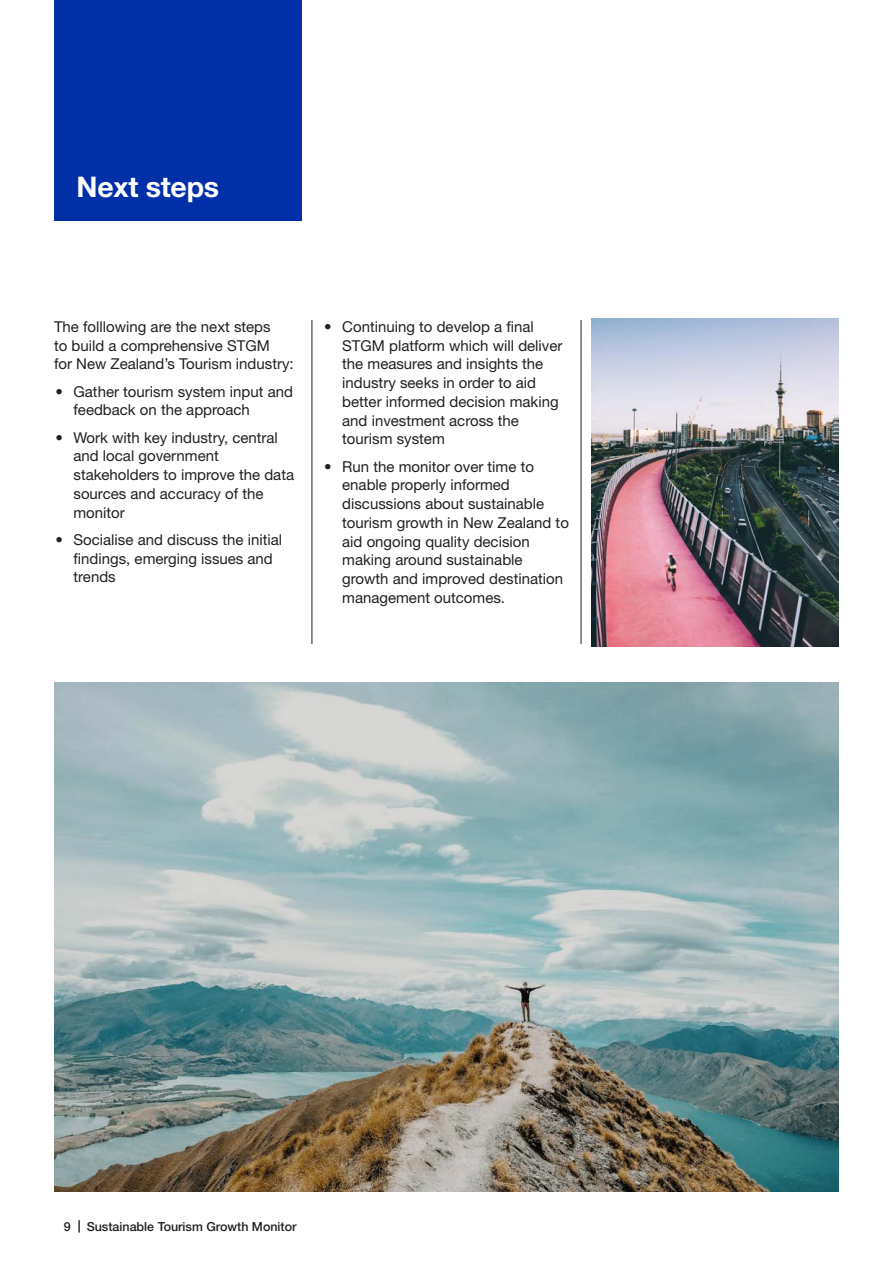
<style>
.page{position:relative;width:893px;height:1263px;background:#fff}
.page>*{position:absolute;margin:0;border:0;box-sizing:border-box;transform-origin:0 0}
.t1{font:700 28.5px "Helvetica Neue";letter-spacing:-.01em;color:#fff}
.t2{font:15px/18.8px "Helvetica Neue";color:#231f20}
.t3{font:500 12.45px "Helvetica Neue";color:#231f20}
</style>
<div class="page">
<img style="left:54px;top:682px;width:785px;height:509px">
<svg style="left:78px;top:1220px;width:2px;height:12px"></svg>
<div style="left:54px;top:0;width:248px;height:221px;background:#002fa7"></div>
<hr style="left:312px;top:320px;width:1px;height:324px;background:#231f20">
<hr style="left:581px;top:320px;width:1px;height:324px;background:#231f20">
<img style="left:591px;top:319px;width:248px;height:327px">
<h1 class="t1" style="left:77px;top:169px;width:144px">Next steps</h1>
<p class="t2" style="left:54px;top:317px;width:241px">The folllowing are the next steps<br>to build a comprehensive STGM<br>for New Zealand’s Tourism industry:</p>
<p class="t2" style="left:74px;top:382px;width:221px;text-indent:-18px">• Gather tourism system input and feedback on the approach</p>
<p class="t2" style="left:74px;top:428px;width:222px;text-indent:-18px">• Work with key industry, central and local government stakeholders to improve the data sources and accuracy of the monitor</p>
<p class="t2" style="left:74px;top:530px;width:210px;text-indent:-18px">• Socialise and discuss the initial findings, emerging issues and trends</p>
<p class="t2" style="left:342px;top:317px;width:222px;text-indent:-18px">• Continuing to develop a final<br>STGM platform which will deliver the measures and insights the industry seeks in order to aid better informed decision making and investment across the tourism system</p>
<p class="t2" style="left:342px;top:457px;width:228px;text-indent:-18px">• Run the monitor over time to enable properly informed discussions about sustainable tourism growth in New Zealand to aid ongoing quality decision making around sustainable growth and improved destination management outcomes.</p>
<p class="t3" style="left:64px;top:1219px;width:8px">9</p>
<p class="t3" style="left:87px;top:1219px;width:211px">Sustainable Tourism Growth Monitor</p>
</div>
